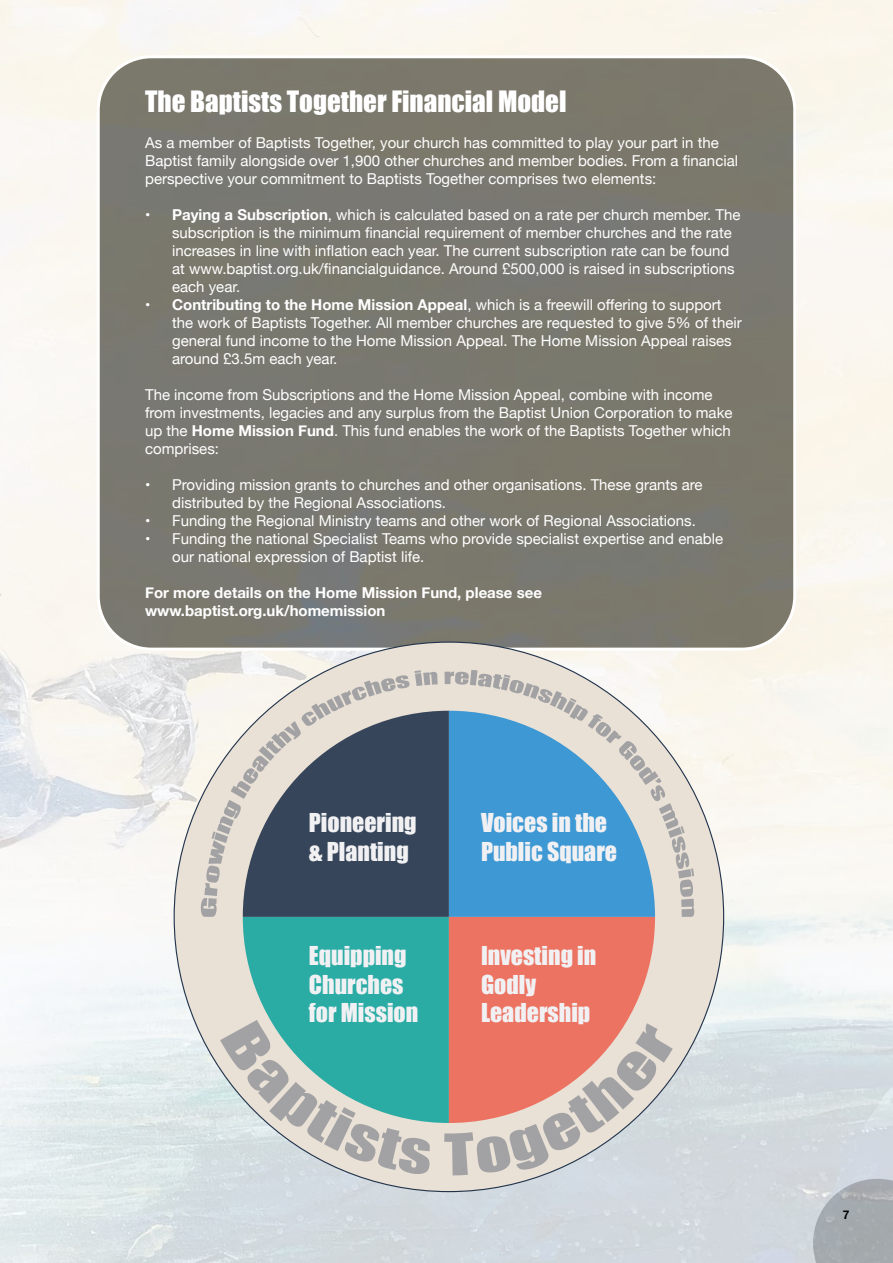
<style>
.page{position:relative;width:893px;height:1263px;background:#fff}
.page>*{position:absolute;margin:0;border:0;box-sizing:border-box;transform-origin:0 0}
.t1{font:27px "Impact";color:#fff}
.t2{font:23.85px/28.7px "Impact";color:#f1f1f4}
.t3{font:15px/18px "Helvetica Neue";color:#fff}
.t4{font:700 15px/18px "Helvetica Neue";color:#fff}
.t5{font:700 12px "Helvetica Neue";color:#000}
.s1{font-weight:700}
</style>
<div class="page">
<img style="left:0;top:0;width:893px;height:1263px">
<div style="left:98px;top:57px;width:697px;height:592px;background:#7a786f;border-radius:53px"></div>
<div style="left:97px;top:55px;width:699px;height:596px;border:3px solid #fff;border-radius:53px"></div>
<div style="left:174px;top:642px;width:550px;height:549px;background:#e9e0d6;border-radius:50%"></div>
<svg style="left:201px;top:670px;width:493px;height:505px"></svg>
<svg style="left:810px;top:1176px;width:83px;height:87px;background:#adb3b7"></svg>
<h1 class="t1" style="left:145px;top:80px;width:423px">The Baptists Together Financial Model</h1>
<p class="t3" style="left:145px;top:134px;width:594px">As a member of Baptists Together, your church has committed to play your part in the<br>Baptist family alongside over 1,900 other churches and member bodies. From a financial perspective your commitment to Baptists Together comprises two elements:</p>
<p class="t3" style="left:172px;top:206px;width:570px;text-indent:-27px"><span class="s1">• Paying a Subscription</span>, which is calculated based on a rate per church member. The subscription is the minimum financial requirement of member churches and the rate increases in line with inflation each year. The current subscription rate can be found at www.baptist.org.uk/financialguidance. Around £500,000 is raised in subscriptions each year.</p>
<p class="t3" style="left:172px;top:296px;width:571px;text-indent:-27px"><span class="s1">• Contributing to the Home Mission Appeal</span>, which is a freewill offering to support the work of Baptists Together. All member churches are requested to give 5% of their general fund income to the Home Mission Appeal. The Home Mission Appeal raises around £3.5m each year.</p>
<p class="t3" style="left:145px;top:386px;width:589px">The income from Subscriptions and the Home Mission Appeal, combine with income from investments, legacies and any surplus from the Baptist Union Corporation to make up the <span class="s1">Home Mission Fund</span>. This fund enables the work of the Baptists Together which comprises:</p>
<p class="t3" style="left:172px;top:476px;width:532px;text-indent:-27px">• Providing mission grants to churches and other organisations. These grants are distributed by the Regional Associations.</p>
<p class="t3" style="left:145px;top:512px;width:552px">• Funding the Regional Ministry teams and other work of Regional Associations.</p>
<p class="t3" style="left:172px;top:530px;width:552px;text-indent:-27px">• Funding the national Specialist Teams who provide specialist expertise and enable our national expression of Baptist life.</p>
<p class="t4" style="left:145px;top:584px;width:398px">For more details on the Home Mission Fund, please see www.baptist.org.uk/homemission</p>
<h2 class="t2" style="left:309px;top:808px;width:109px">Pioneering &amp; Planting</h2>
<h2 class="t2" style="left:309px;top:941px;width:111px">Equipping<br>Churches for Mission</h2>
<h2 class="t2" style="left:481px;top:808px;width:138px">Voices in the<br>Public Square</h2>
<h2 class="t2" style="left:481px;top:941px;width:117px">Investing in<br>Godly<br>Leadership</h2>
<p class="t5" style="left:843px;top:1206px;width:8px">7</p>
</div>
